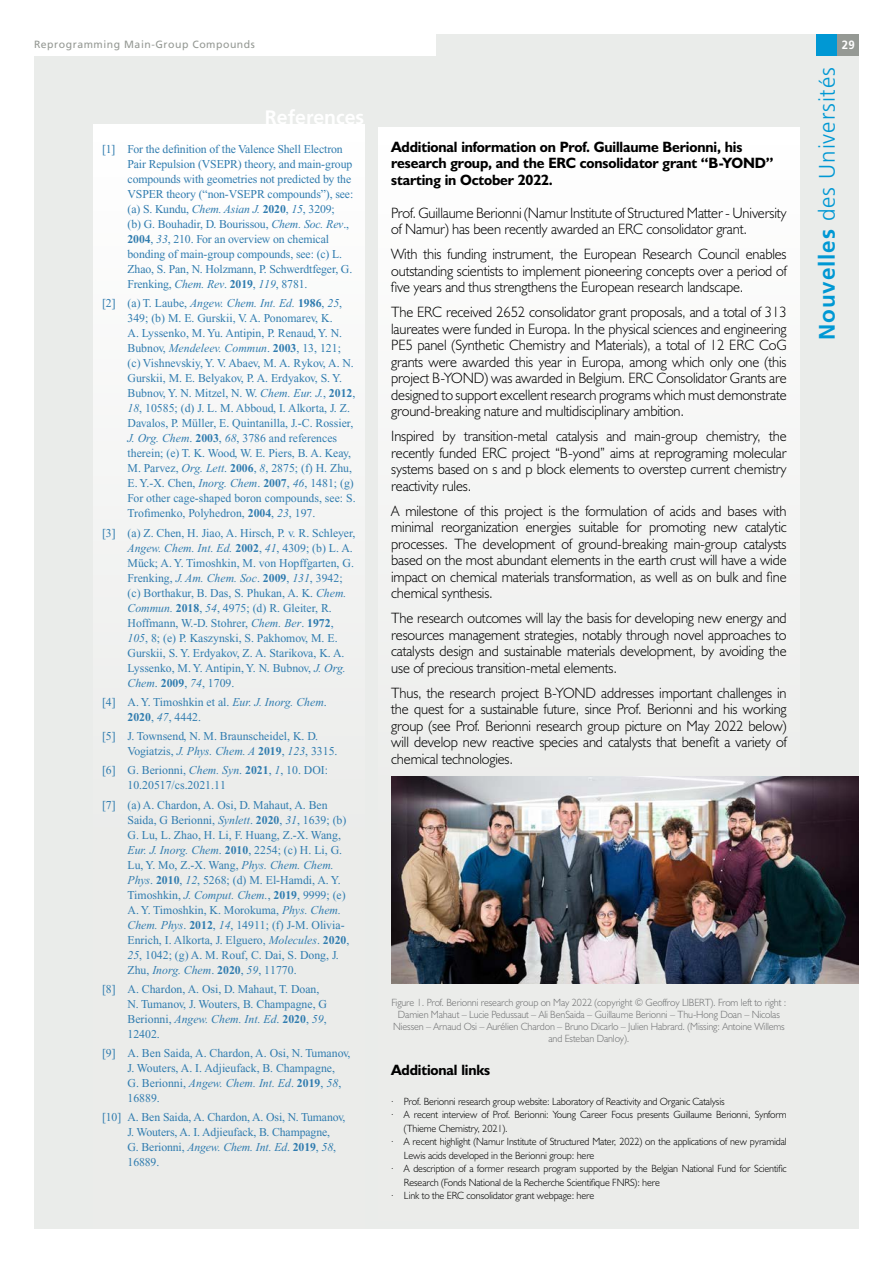
<style>
.page{position:relative;width:893px;height:1263px;background:#fff}
.page>*{position:absolute;margin:0;border:0;box-sizing:border-box;transform-origin:0 0}
.t1{font:300 22.5px "Frutiger";letter-spacing:.04em;color:#0098d4}
.t2{font:700 19.5px "Frutiger";color:#fff}
.t3{font:300 15px/16.5px "Humanist 521 BT";letter-spacing:-.01em;color:#000;text-align:justify}
.t4{font:700 15px/16.5px "Humanist 521 BT";letter-spacing:-.01em;color:#000}
.t5{font:12px/15px "Times New Roman";color:#307caf}
.t6{font:700 12px "Frutiger";color:#fff;scale:.95 1}
.t7{font:300 10.5px "Humanist 521 BT";letter-spacing:-.01em;color:#000}
.t8{font:300 10.5px/12px "Humanist 521 BT";letter-spacing:-.01em;color:#707172;text-align:center}
.t9{font:10.5px "Frutiger";letter-spacing:.05em;color:#959994}
.s1{font-style:italic}
.s2{font-weight:700}
</style>
<div class="page">
<div style="left:34px;top:34px;width:825px;height:1195px;background:#eaecea"></div>
<div style="left:0;top:0;width:436px;height:55px;background:#fff"></div>
<div style="left:816px;top:34px;width:22px;height:22px;background:#0098d4"></div>
<div style="left:838px;top:34px;width:21px;height:22px;background:#959994"></div>
<div style="left:94px;top:124px;width:270px;height:1105px;background:linear-gradient(to right,#f1f2f1,#f1f2f1)"></div>
<div style="left:378px;top:128px;width:421px;height:1092px;background:#f2f3f2"></div>
<img style="left:391px;top:777px;width:468px;height:207px">
<p class="t9" style="left:34px;top:38px;width:222px">Reprogramming Main-Group Compounds</p>
<h2 class="t2" style="left:265px;top:106px;width:101px">References</h2>
<p class="t5" style="left:128px;top:141px;width:227px;text-indent:-26px">[1] For the definition of the Valence Shell Electron Pair Repulsion (VSEPR) theory, and main-group compounds with geometries not predicted by the VSPER theory (“non-VSEPR compounds”), see: (a) S. Kundu, <span class="s1">Chem. Asian J.</span> <span class="s2">2020</span>, <span class="s1">15</span>, 3209;<br>(b) G. Bouhadir, D. Bourissou, <span class="s1">Chem. Soc. Rev</span>., <span class="s2">2004</span>, <span class="s1">33</span>, 210. For an overview on chemical bonding of main-group compounds, see: (c) L.<br>Zhao, S. Pan, N. Holzmann, P. Schwerdtfeger, G.<br>Frenking, <span class="s1">Chem. Rev</span>. <span class="s2">2019</span>, <span class="s1">119</span>, 8781.</p>
<p class="t5" style="left:128px;top:296px;width:230px;text-indent:-26px">[2] (a) T. Laube, <span class="s1">Angew. Chem. Int. Ed.</span> <span class="s2">1986</span>, <span class="s1">25</span>, 349; (b) M. E. Gurskii, V. A. Ponomarev, K.<br>A. Lyssenko, M. Yu. Antipin, P. Renaud, Y. N.<br>Bubnov, <span class="s1">Mendeleev. Commun</span>. <span class="s2">2003</span>, 13, 121; (c) Vishnevskiy, Y. V. Abaev, M. A. Rykov, A. N.<br>Gurskii, M. E. Belyakov, P. A. Erdyakov, S. Y.<br>Bubnov, Y. N. Mitzel, N. W. <span class="s1">Chem. Eur. J.</span>, <span class="s2">2012</span>, <span class="s1">18</span>, 10585; (d) J. L. M. Abboud, I. Alkorta, J. Z.<br>Davalos, P. Müller, E. Quintanilla, J.-C. Rossier, <span class="s1">J. Org. Chem</span>. <span class="s2">2003</span>, <span class="s1">68</span>, 3786 and references therein; (e) T. K. Wood, W. E. Piers, B. A. Keay, M. Parvez, <span class="s1">Org. Lett</span>. <span class="s2">2006</span>, <span class="s1">8</span>, 2875; (f) H. Zhu, E. Y.-X. Chen, <span class="s1">Inorg. Chem</span>. <span class="s2">2007</span>, <span class="s1">46</span>, 1481; (g)<br>For other cage-shaped boron compounds, see: S.<br>Trofimenko, Polyhedron, <span class="s2">2004</span>, <span class="s1">23</span>, 197.</p>
<p class="t5" style="left:128px;top:525px;width:229px;text-indent:-26px">[3] (a) Z. Chen, H. Jiao, A. Hirsch, P. v. R. Schleyer, <span class="s1">Angew. Chem. Int. Ed.</span> <span class="s2">2002</span>, <span class="s1">41</span>, 4309; (b) L. A.<br>Mück; A. Y. Timoshkin, M. von Hopffgarten, G.<br>Frenking, <span class="s1">J. Am. Chem. Soc</span>. <span class="s2">2009</span>, <span class="s1">131</span>, 3942; (c) Borthakur, B. Das, S. Phukan, A. K. <span class="s1">Chem.<br>Commun.</span> <span class="s2">2018</span>, <span class="s1">54</span>, 4975; (d) R. Gleiter, R.<br>Hoffmann, W.-D. Stohrer, <span class="s1">Chem. Ber</span>. <span class="s2">1972</span>, <span class="s1">105</span>, 8; (e) P. Kaszynski, S. Pakhomov, M. E.<br>Gurskii, S. Y. Erdyakov, Z. A. Starikova, K. A.<br>Lyssenko, M. Y. Antipin, Y. N. Bubnov, <span class="s1">J. Org.<br>Chem</span>. <span class="s2">2009</span>, <span class="s1">74</span>, 1709.</p>
<p class="t5" style="left:128px;top:694px;width:201px;text-indent:-26px">[4] A. Y. Timoshkin et al. <span class="s1">Eur. J. Inorg. Chem</span>.<br><span class="s2">2020</span>, <span class="s1">47</span>, 4442.</p>
<p class="t5" style="left:128px;top:728px;width:211px;text-indent:-26px">[5] J. Townsend, N. M. Braunscheidel, K. D.<br>Vogiatzis, <span class="s1">J. Phys. Chem. A</span> <span class="s2">2019</span>, <span class="s1">123</span>, 3315.</p>
<p class="t5" style="left:128px;top:763px;width:202px;text-indent:-26px">[6] G. Berionni, <span class="s1">Chem. Syn</span>. <span class="s2">2021</span>, <span class="s1">1</span>, 10. DOI:<br>10.20517/cs.2021.11</p>
<p class="t5" style="left:128px;top:797px;width:223px;text-indent:-26px">[7] (a) A. Chardon, A. Osi, D. Mahaut, A. Ben Saida, G Berionni, <span class="s1">Synlett</span>. <span class="s2">2020</span>, <span class="s1">31</span>, 1639; (b)<br>G. Lu, L. Zhao, H. Li, F. Huang, Z.-X. Wang, <span class="s1">Eur. J. Inorg. Chem</span>. <span class="s2">2010</span>, 2254; (c) H. Li, G.<br>Lu, Y. Mo, Z.-X. Wang, <span class="s1">Phys. Chem. Chem.<br>Phys</span>. <span class="s2">2010</span>, <span class="s1">12</span>, 5268; (d) M. El-Hamdi, A. Y.<br>Timoshkin, <span class="s1">J. Comput. Chem.</span>, <span class="s2">2019</span>, 9999; (e)<br>A. Y. Timoshkin, K. Morokuma, <span class="s1">Phys. Chem.<br>Chem. Phys</span>. <span class="s2">2012</span>, <span class="s1">14</span>, 14911; (f) J-M. Olivia-Enrich, I. Alkorta, J. Elguero, <span class="s1">Molecules</span>. <span class="s2">2020</span>, <span class="s1">25</span>, 1042; (g) A. M. Rouf, C. Dai, S. Dong, J.<br>Zhu, <span class="s1">Inorg. Chem</span>. <span class="s2">2020</span>, <span class="s1">59</span>, 11770.</p>
<p class="t5" style="left:128px;top:981px;width:201px;text-indent:-26px">[8] A. Chardon, A. Osi, D. Mahaut, T. Doan,<br>N. Tumanov, J. Wouters, B. Champagne, G<br>Berionni, <span class="s1">Angew. Chem. Int. Ed</span>. <span class="s2">2020</span>, <span class="s1">59</span>,<br>12402.</p>
<p class="t5" style="left:128px;top:1045px;width:225px;text-indent:-26px">[9] A. Ben Saida, A. Chardon, A. Osi, N. Tumanov, J. Wouters, A. I. Adjieufack, B. Champagne,<br>G. Berionni, <span class="s1">Angew. Chem. Int. Ed</span>. <span class="s2">2019</span>, <span class="s1">58</span>, 16889.</p>
<p class="t5" style="left:128px;top:1110px;width:219px;text-indent:-26px">[10] A. Ben Saida, A. Chardon, A. Osi, N. Tumanov, J. Wouters, A. I. Adjieufack, B. Champagne,<br>G. Berionni, <span class="s1">Angew. Chem. Int. Ed</span>. <span class="s2">2019</span>, <span class="s1">58</span>, 16889.</p>
<p class="t4" style="left:391px;top:138px;width:384px">Additional information on Prof. Guillaume Berionni, his research group, and the ERC consolidator grant “B-YOND” starting in October 2022.</p>
<p class="t3" style="left:391px;top:204px;width:397px">Prof. Guillaume Berionni (Namur Institute of Structured Matter - University of Namur) has been recently awarded an ERC consolidator grant.</p>
<p class="t3" style="left:391px;top:246px;width:397px">With this funding instrument, the European Research Council enables outstanding scientists to implement pioneering concepts over a period of five years and thus strengthens the European research landscape.</p>
<p class="t3" style="left:391px;top:304px;width:397px">The ERC received 2652 consolidator grant proposals, and a total of 313 laureates were funded in Europa. In the physical sciences and engineering PE5 panel (Synthetic Chemistry and Materials), a total of 12 ERC CoG grants were awarded this year in Europa, among which only one (this project B-YOND) was awarded in Belgium. ERC Consolidator Grants are designed to support excellent research programs which must demonstrate ground-breaking nature and multidisciplinary ambition.</p>
<p class="t3" style="left:391px;top:428px;width:397px">Inspired by transition-metal catalysis and main-group chemistry, the recently funded ERC project “B-yond” aims at reprograming molecular systems based on s and p block elements to overstep current chemistry reactivity rules.</p>
<p class="t3" style="left:391px;top:502px;width:397px">A milestone of this project is the formulation of acids and bases with minimal reorganization energies suitable for promoting new catalytic processes. The development of ground-breaking main-group catalysts based on the most abundant elements in the earth crust will have a wide impact on chemical materials transformation, as well as on bulk and fine chemical synthesis.</p>
<p class="t3" style="left:391px;top:610px;width:397px">The research outcomes will lay the basis for developing new energy and resources management strategies, notably through novel approaches to catalysts design and sustainable materials development, by avoiding the use of precious transition-metal elements.</p>
<p class="t3" style="left:391px;top:684px;width:397px">Thus, the research project B-YOND addresses important challenges in the quest for a sustainable future, since Prof. Berionni and his working group (see Prof. Berionni research group picture on May 2022 below) will develop new reactive species and catalysts that benefit a variety of chemical technologies.</p>
<p class="t8" style="left:392px;top:996px;width:396px">Figure 1. Prof. Berionni research group on May 2022 (copyright © Geoffroy LIBERT). From left to right :<br>Damien Mahaut – Lucie Pedussaut – Ali BenSaida – Guillaume Berionni – Thu-Hong Doan – Nicolas Niessen – Arnaud Osi – Aurélien Chardon – Bruno Dicarlo – Julien Habrard. (Missing: Antoine Willems and Esteban Danloy).</p>
<p class="t4" style="left:391px;top:1061px;width:101px">Additional links</p>
<p class="t7" style="left:391px;top:1095px;width:335px">· Prof. Berionni research group website: Laboratory of Reactivity and Organic Catalysis</p>
<p class="t7" style="left:391px;top:1108px;width:397px">· A recent interview of Prof. Berionni: Young Career Focus presents Guillaume Berionni, Synform</p>
<p class="t7" style="left:404px;top:1122px;width:105px">(Thieme Chemistry, 2021).</p>
<p class="t7" style="left:391px;top:1135px;width:397px">· A recent highlight (Namur Institute of Structured Mater, 2022) on the applications of new pyramidal</p>
<p class="t7" style="left:404px;top:1149px;width:192px">Lewis acids developed in the Berionni group: here</p>
<p class="t7" style="left:391px;top:1162px;width:397px">· A description of a former research program supported by the Belgian National Fund for Scientific</p>
<p class="t7" style="left:404px;top:1176px;width:258px">Research (Fonds National de la Recherche Scientifique FNRS): here</p>
<p class="t7" style="left:391px;top:1189px;width:205px">· Link to the ERC consolidator grant webpage: here</p>
<p class="t6" style="left:842px;top:38px;width:15px">29</p>
<h1 class="t1" style="left:814px;top:340px;width:274px;rotate:-90deg"><span class="s2">Nouvelles</span> des Universités</h1>
</div>
